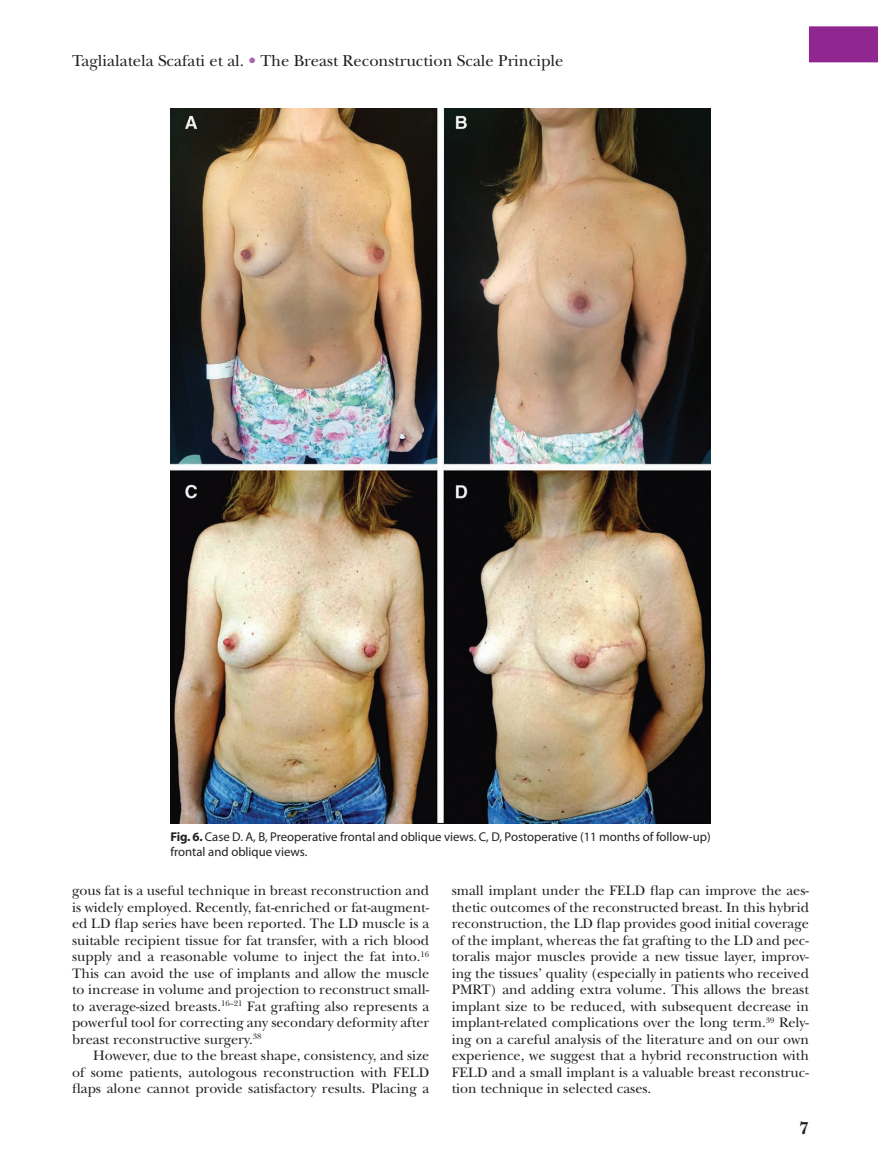
<style>
.page{position:relative;width:878px;height:1175px;background:#fff}
.page>*{position:absolute;margin:0;border:0;box-sizing:border-box;transform-origin:0 0}
.t1{font:700 18px "New Baskerville";color:#231f20}
.t2{font:16.5px "New Baskerville";color:#231f20}
.t3{font:14.25px/16.5px "New Baskerville";color:#231f20;text-align:justify}
.t4{font:12.75px/15px "Myriad Pro";color:#231f20}
.s1{color:#a966aa}
.s2{font-weight:700}
</style>
<div class="page">
<div style="left:808px;top:26px;width:70px;height:36px;background:#90268f"></div>
<img style="left:170px;top:108px;width:540px;height:716px">
<p class="t2" style="left:72px;top:51px;width:493px">Taglialatela Scafati et al. <span class="s1">•</span> The Breast Reconstruction Scale Principle</p>
<p class="t4" style="left:170px;top:829px;width:541px"><span class="s2">Fig. 6.</span> Case D. A, B, Preoperative frontal and oblique views. C, D, Postoperative (11 months of follow-up) frontal and oblique views.</p>
<p class="t3" style="left:72px;top:882px;width:359px">gous fat is a useful technique in breast reconstruction and is widely employed. Recently, fat-enriched or fat-augment&shy;ed LD flap series have been reported. The LD muscle is a suitable recipient tissue for fat transfer, with a rich blood supply and a reasonable volume to inject the fat into.<sup>16<br></sup>This can avoid the use of implants and allow the muscle to increase in volume and projection to reconstruct small&shy;to average-sized breasts.<sup>16–21</sup> Fat grafting also represents a powerful tool for correcting any secondary deformity after breast reconstructive surgery.<sup>38</sup></p>
<p class="t3" style="left:72px;top:1047px;width:359px;text-indent:21px">However, due to the breast shape, consistency, and size of some patients, autologous reconstruction with FELD flaps alone cannot provide satisfactory results. Placing a</p>
<p class="t3" style="left:451px;top:882px;width:359px">small implant under the FELD flap can improve the aes&shy;thetic outcomes of the reconstructed breast. In this hybrid reconstruction, the LD flap provides good initial coverage of the implant, whereas the fat grafting to the LD and pec&shy;toralis major muscles provide a new tissue layer, improv&shy;ing the tissues’ quality (especially in patients who received PMRT) and adding extra volume. This allows the breast implant size to be reduced, with subsequent decrease in implant-related complications over the long term.<sup>39</sup> Rely&shy;ing on a careful analysis of the literature and on our own experience, we suggest that a hybrid reconstruction with FELD and a small implant is a valuable breast reconstruc&shy;tion technique in selected cases.</p>
<p class="t1" style="left:799px;top:1118px;width:11px">7</p>
</div>
